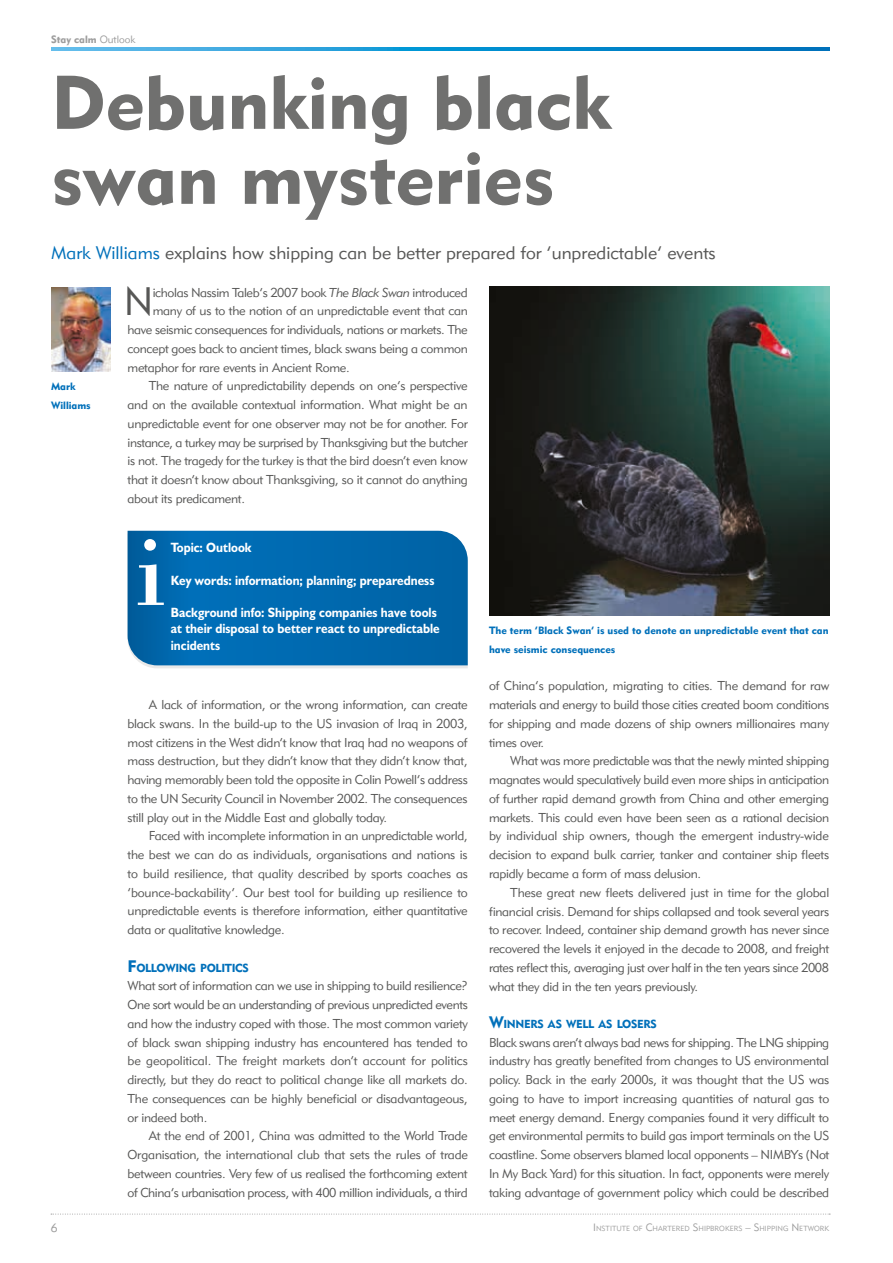
<style>
.page{position:relative;width:893px;height:1263px;background:#fff}
.page>*{position:absolute;margin:0;border:0;box-sizing:border-box;transform-origin:0 0}
.t1{font:75px/75px "Geometric 415 BT Black A";color:#70706f}
.t2{font:39.3px "Geometric 415 BT Lite A";color:#575756}
.t3{font:18px "Geometric 415 BT Lite A";color:#575756}
.t4{font:700 13.5px/16.2px "Humanist 521 BT";color:#fff;scale:.91 1}
.t5{font:12.75px/18.8px "Geometric 415 BT Lite A";letter-spacing:-.02em;color:#575756;text-align:justify}
.t6{font:12px "Geometric 415 BT Lite A";color:#9d9d9d}
.t7{font:11.55px "Geometric 415 BT Black A";letter-spacing:-.03em;color:#0070ba}
.t8{font:10.5px/18.8px "Geometric 415 BT Black A";color:#0070ba}
.t9{font:10.5px "Geometric 415 BT Black A";color:#9d9d9d}
.t10{font:7.35px "Geometric 415 BT Lite A";color:#9d9d9d}
.s1{font-family:"Geometric 415 BT Lite A"}
.s2{color:#0070ba}
.s3{font-family:"Geometric 415 BT Lite Italic A"}
.s4{font-size:16.5px}
.s5{font-size:10.5px}
</style>
<div class="page">
<svg style="left:51px;top:1214px;width:779px;height:1px"></svg>
<svg style="left:51px;top:48px;width:778px;height:2px;background:#1c95d3"></svg>
<img style="left:51px;top:288px;width:60px;height:84px">
<svg style="left:145px;top:665px;width:323px;height:3px"></svg>
<svg style="left:128px;top:531px;width:340px;height:134px;background:#0169ae"></svg>
<svg style="left:138px;top:539px;width:26px;height:66px"></svg>
<img style="left:489px;top:287px;width:340px;height:328px">
<p class="t9" style="left:51px;top:33px;width:86px">Stay calm <span class="s1">Outlook</span></p>
<h1 class="t1" style="left:51px;top:64px;width:561px">Debunking black swan mysteries</h1>
<h3 class="t3" style="left:51px;top:242px;width:666px"><span class="s2">Mark Williams</span> explains how shipping can be better prepared for ‘unpredictable’ events</h3>
<p class="t8" style="left:51px;top:377px;width:41px">Mark<br>Williams</p>
<h2 class="t2" style="left:124px;top:277px;width:31px">N</h2>
<p class="t5" style="left:153px;top:283px;width:316px">icholas Nassim Taleb’s 2007 book <span class="s3">The Black Swan</span> introduced</p>
<p class="t5" style="left:153px;top:301px;width:317px">many of us to the notion of an unpredictable event that can</p>
<p class="t5" style="left:128px;top:320px;width:342px">have seismic consequences for individuals, nations or markets. The</p>
<p class="t5" style="left:128px;top:339px;width:342px">concept goes back to ancient times, black swans being a common</p>
<p class="t5" style="left:128px;top:358px;width:224px">metaphor for rare events in Ancient Rome.</p>
<p class="t5" style="left:149px;top:376px;width:320px">The nature of unpredictability depends on one’s perspective</p>
<p class="t5" style="left:128px;top:395px;width:341px">and on the available contextual information. What might be an</p>
<p class="t5" style="left:128px;top:414px;width:342px">unpredictable event for one observer may not be for another. For</p>
<p class="t5" style="left:128px;top:433px;width:342px">instance, a turkey may be surprised by Thanksgiving but the butcher</p>
<p class="t5" style="left:128px;top:451px;width:342px">is not. The tragedy for the turkey is that the bird doesn’t even know</p>
<p class="t5" style="left:128px;top:470px;width:342px">that it doesn’t know about Thanksgiving, so it cannot do anything</p>
<p class="t5" style="left:128px;top:489px;width:119px">about its predicament.</p>
<p class="t4" style="left:171px;top:539px;width:90px">Topic: Outlook</p>
<p class="t4" style="left:171px;top:572px;width:291px">Key words: information; planning; preparedness</p>
<p class="t4" style="left:171px;top:604px;width:297px">Background info: Shipping companies have tools at their disposal to better react to unpredictable incidents</p>
<p class="t5" style="left:128px;top:695px;width:342px;text-indent:21px">A lack of information, or the wrong information, can create black swans. In the build-up to the US invasion of Iraq in 2003, most citizens in the West didn’t know that Iraq had no weapons of mass destruction, but they didn’t know that they didn’t know that, having memorably been told the opposite in Colin Powell’s address to the UN Security Council in November 2002. The consequences still play out in the Middle East and globally today.</p>
<p class="t5" style="left:128px;top:826px;width:342px;text-indent:21px">Faced with incomplete information in an unpredictable world, the best we can do as individuals, organisations and nations is to build resilience, that quality described by sports coaches as ‘bounce-backability’. Our best tool for building up resilience to unpredictable events is therefore information, either quantitative data or qualitative knowledge.</p>
<p class="t7" style="left:128px;top:960px;width:123px"><span class="s4">F</span>OLLOWING POLITICS</p>
<p class="t5" style="left:128px;top:976px;width:342px">What sort of information can we use in shipping to build resilience?<br>One sort would be an understanding of previous unpredicted events and how the industry coped with those. The most common variety of black swan shipping industry has encountered has tended to be geopolitical. The freight markets don’t account for politics directly, but they do react to political change like all markets do.<br>The consequences can be highly beneficial or disadvantageous, or indeed both.</p>
<p class="t5" style="left:128px;top:1126px;width:342px;text-indent:21px">At the end of 2001, China was admitted to the World Trade Organisation, the international club that sets the rules of trade between countries. Very few of us realised the forthcoming extent of China’s urbanisation process, with 400 million individuals, a third</p>
<p class="t8" style="left:489px;top:621px;width:341px">The term ‘Black Swan’ is used to denote an unpredictable event that can have seismic consequences</p>
<p class="t5" style="left:489px;top:676px;width:342px">of China’s population, migrating to cities. The demand for raw materials and energy to build those cities created boom conditions for shipping and made dozens of ship owners millionaires many times over.</p>
<p class="t5" style="left:489px;top:751px;width:342px;text-indent:21px">What was more predictable was that the newly minted shipping magnates would speculatively build even more ships in anticipation of further rapid demand growth from China and other emerging markets. This could even have been seen as a rational decision by individual ship owners, though the emergent industry-wide decision to expand bulk carrier, tanker and container ship fleets rapidly became a form of mass delusion.</p>
<p class="t5" style="left:489px;top:883px;width:342px;text-indent:21px">These great new fleets delivered just in time for the global financial crisis. Demand for ships collapsed and took several years to recover. Indeed, container ship demand growth has never since recovered the levels it enjoyed in the decade to 2008, and freight rates reflect this, averaging just over half in the ten years since 2008 what they did in the ten years previously.</p>
<p class="t7" style="left:489px;top:1017px;width:169px"><span class="s4">W</span>INNERS AS WELL AS LOSERS</p>
<p class="t5" style="left:489px;top:1033px;width:342px">Black swans aren’t always bad news for shipping. The LNG shipping industry has greatly benefited from changes to US environmental policy. Back in the early 2000s, it was thought that the US was going to have to import increasing quantities of natural gas to meet energy demand. Energy companies found it very difficult to get environmental permits to build gas import terminals on the US coastline. Some observers blamed local opponents – NIMBYs (Not In My Back Yard) for this situation. In fact, opponents were merely taking advantage of government policy which could be described</p>
<p class="t6" style="left:51px;top:1220px;width:8px">6</p>
<p class="t10" style="left:593px;top:1223px;width:238px"><span class="s5">I</span>NSTITUTE OF <span class="s5">C</span>HARTERED <span class="s5">S</span>HI PBROKERS <span class="s5">– S</span>HI PPI NG <span class="s5">N</span> ETWORK</p>
</div>
